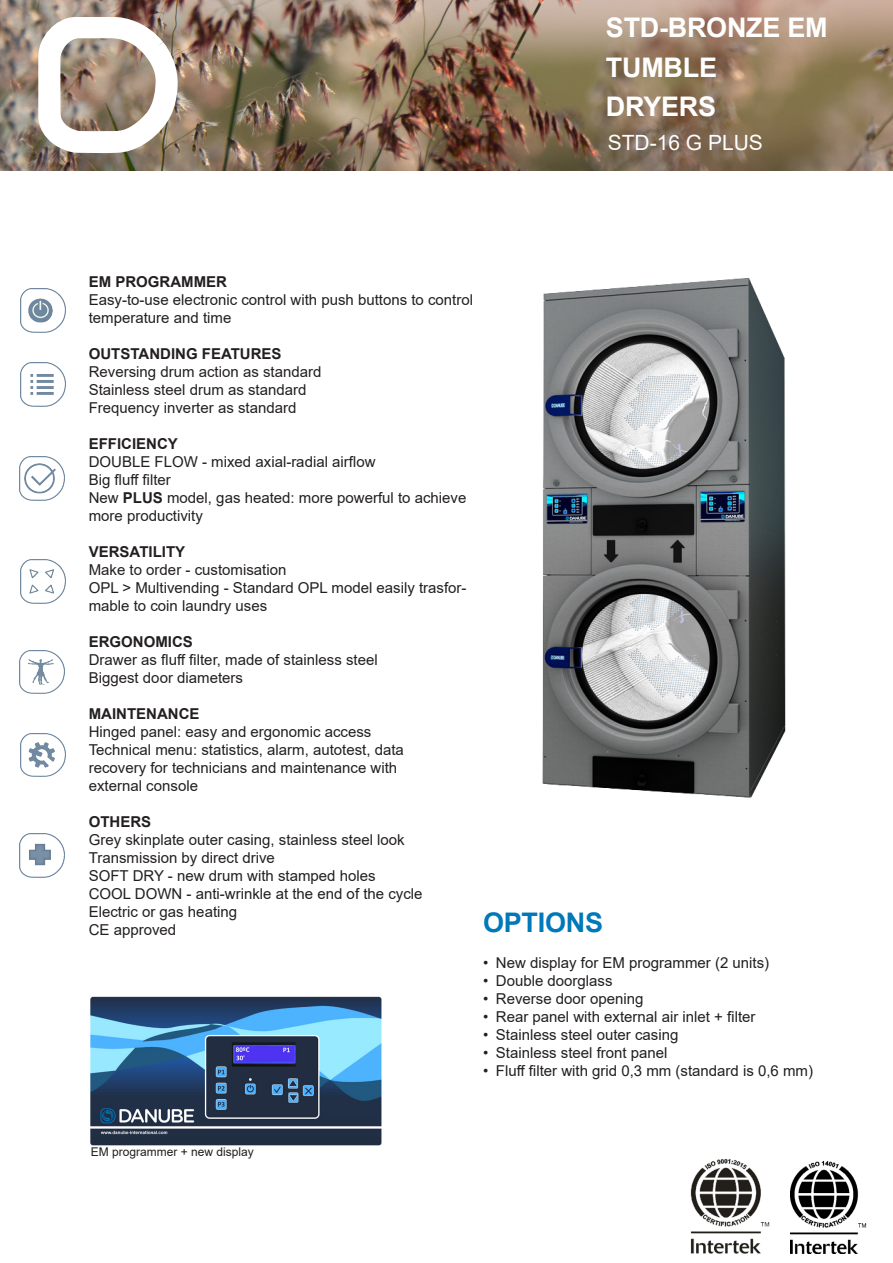
<style>
.page{position:relative;width:893px;height:1263px;background:#fff}
.page>*{position:absolute;margin:0;border:0;box-sizing:border-box;transform-origin:0 0}
.t1{font:700 27px/39.9px "Arial";letter-spacing:-.01em;color:#fff}
.t2{font:700 27px "Arial";letter-spacing:-.01em;color:#0078b9}
.t3{font:21px "Arial";color:#fff}
.t4{font:15px/18px "Arial";color:#231f20}
.t5{font:700 15px "Arial";color:#231f20}
.t6{font:12px "Arial";color:#231f20}
.s1{font-weight:700}
</style>
<div class="page">
<img style="left:0;top:0;width:893px;height:170px">
<img style="left:31px;top:10px;width:160px;height:150px">
<img style="left:791px;top:1161px;width:76px;height:92px">
<img style="left:690px;top:1158px;width:80px;height:96px">
<img style="left:20px;top:833px;width:44px;height:44px">
<img style="left:20px;top:363px;width:45px;height:44px">
<img style="left:20px;top:457px;width:44px;height:43px">
<img style="left:20px;top:733px;width:45px;height:44px">
<img style="left:21px;top:289px;width:45px;height:44px">
<img style="left:20px;top:560px;width:45px;height:44px">
<img style="left:20px;top:650px;width:44px;height:44px">
<img style="left:542px;top:277px;width:244px;height:521px">
<img style="left:90px;top:996px;width:292px;height:150px">
<p class="t1" style="left:606px;top:8px;width:223px">STD-BRONZE EM</p>
<p class="t1" style="left:606px;top:47px;width:113px">TUMBLE<br>DRYERS</p>
<p class="t3" style="left:608px;top:128px;width:157px">STD-16 G PLUS</p>
<p class="t5" style="left:89px;top:271px;width:140px">EM PROGRAMMER</p>
<p class="t4" style="left:89px;top:291px;width:386px">Easy-to-use electronic control with push buttons to control temperature and time</p>
<p class="t5" style="left:89px;top:343px;width:194px">OUTSTANDING FEATURES</p>
<p class="t4" style="left:89px;top:363px;width:234px">Reversing drum action as standard</p>
<p class="t4" style="left:89px;top:381px;width:219px">Stainless steel drum as standard</p>
<p class="t4" style="left:89px;top:399px;width:209px">Frequency inverter as standard</p>
<p class="t5" style="left:89px;top:433px;width:91px">EFFICIENCY</p>
<p class="t4" style="left:89px;top:453px;width:288px">DOUBLE FLOW - mixed axial-radial airflow</p>
<p class="t4" style="left:89px;top:471px;width:84px">Big fluff filter</p>
<p class="t4" style="left:89px;top:489px;width:379px">New <span class="s1">PLUS</span> model, gas heated: more powerful to achieve more productivity</p>
<p class="t5" style="left:89px;top:541px;width:98px">VERSATILITY</p>
<p class="t4" style="left:89px;top:561px;width:199px">Make to order - customisation</p>
<p class="t4" style="left:89px;top:579px;width:379px">OPL &gt; Multivending - Standard OPL model easily trasfor&shy;mable to coin laundry uses</p>
<p class="t5" style="left:89px;top:631px;width:106px">ERGONOMICS</p>
<p class="t4" style="left:89px;top:651px;width:290px">Drawer as fluff filter, made of stainless steel</p>
<p class="t4" style="left:89px;top:669px;width:156px">Biggest door diameters</p>
<p class="t5" style="left:89px;top:703px;width:112px">MAINTENANCE</p>
<p class="t4" style="left:89px;top:723px;width:284px">Hinged panel: easy and ergonomic access</p>
<p class="t4" style="left:89px;top:741px;width:317px">Technical menu: statistics, alarm, autotest, data</p>
<p class="t4" style="left:89px;top:759px;width:310px">recovery for technicians and maintenance with</p>
<p class="t4" style="left:89px;top:777px;width:111px">external console</p>
<p class="t5" style="left:89px;top:811px;width:64px">OTHERS</p>
<p class="t4" style="left:89px;top:831px;width:317px">Grey skinplate outer casing, stainless steel look</p>
<p class="t4" style="left:89px;top:849px;width:188px">Transmission by direct drive</p>
<p class="t4" style="left:89px;top:867px;width:288px">SOFT DRY - new drum with stamped holes</p>
<p class="t4" style="left:89px;top:885px;width:335px">COOL DOWN - anti-wrinkle at the end of the cycle</p>
<p class="t4" style="left:89px;top:903px;width:150px">Electric or gas heating</p>
<p class="t4" style="left:89px;top:921px;width:89px">CE approved</p>
<p class="t2" style="left:483px;top:903px;width:121px">OPTIONS</p>
<p class="t4" style="left:483px;top:953px;width:288px">• New display for EM programmer (2 units)</p>
<p class="t4" style="left:483px;top:971px;width:131px">• Double doorglass</p>
<p class="t4" style="left:483px;top:989px;width:162px">• Reverse door opening</p>
<p class="t4" style="left:483px;top:1007px;width:274px">• Rear panel with external air inlet + filter</p>
<p class="t4" style="left:483px;top:1025px;width:197px">• Stainless steel outer casing</p>
<p class="t4" style="left:483px;top:1043px;width:186px">• Stainless steel front panel</p>
<p class="t4" style="left:483px;top:1061px;width:332px">• Fluff filter with grid 0,3 mm (standard is 0,6 mm)</p>
<p class="t6" style="left:91px;top:1143px;width:165px">EM programmer + new display</p>
</div>
